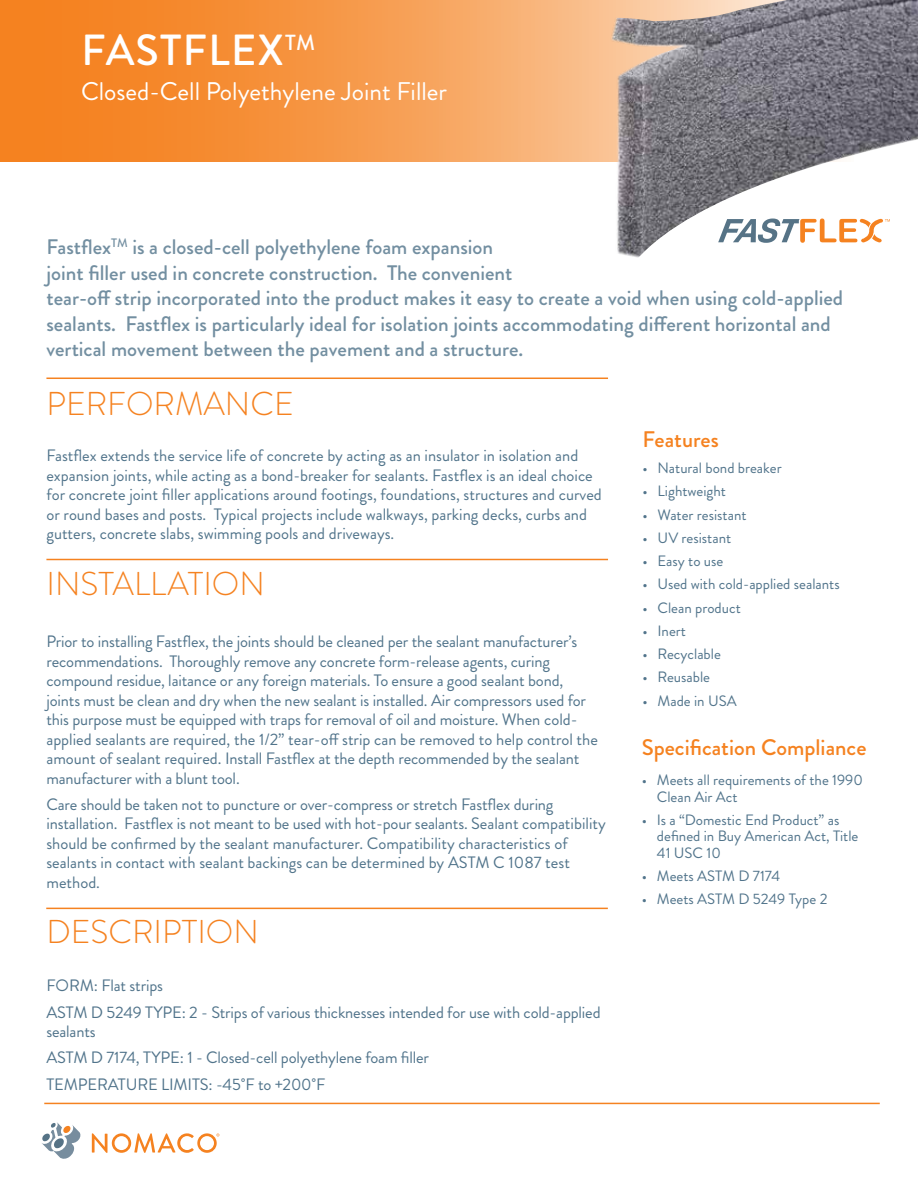
<style>
.page{position:relative;width:918px;height:1188px;background:#fff}
.page>*{position:absolute;margin:0;border:0;box-sizing:border-box;transform-origin:0 0}
.t1{font:500 43.5px "Brandon Grotesque";letter-spacing:.025em;color:#fff}
.t2{font:300 33px "Brandon Grotesque";color:#f58220}
.t3{font:25.5px "Brandon Grotesque";color:#fff}
.t4{font:500 22.5px "Brandon Grotesque";color:#f58220}
.t5{font:500 21px/25.5px "Brandon Grotesque";color:#738fa1}
.t6{font:16.5px/19.5px "Brandon Grotesque";letter-spacing:-.01em;color:#51748b}
.t7{font:15px/16.5px "Brandon Grotesque";color:#51748b}
</style>
<div class="page">
<svg style="left:0;top:0;width:603px;height:162px;background:#f69848"></svg>
<img style="left:603px;top:0;width:315px;height:258px">
<hr style="left:46px;top:378px;width:562px;height:1px;background:#f58220">
<hr style="left:46px;top:559px;width:562px;height:1px;background:#f58220">
<svg style="left:42px;top:1122px;width:39px;height:37px"></svg>
<svg style="left:92px;top:1133px;width:127px;height:20px"></svg>
<hr style="left:44px;top:1103px;width:836px;height:1px;background:#f58220">
<hr style="left:46px;top:908px;width:562px;height:1px;background:#f58220">
<svg style="left:718px;top:219px;width:172px;height:24px"></svg>
<h1 class="t1" style="left:81px;top:20px;width:236px">FASTFLEX<sup>TM</sup></h1>
<h3 class="t3" style="left:81px;top:74px;width:368px">Closed-Cell Polyethylene Joint Filler</h3>
<p class="t5" style="left:46px;top:235px;width:798px">Fastflex<sup>TM</sup> is a closed-cell polyethylene foam expansion<br>joint filler used in concrete construction. The convenient<br>tear-off strip incorporated into the product makes it easy to create a void when using cold-applied sealants. Fastflex is particularly ideal for isolation joints accommodating different horizontal and vertical movement between the pavement and a structure.</p>
<h2 class="t2" style="left:46px;top:381px;width:249px">PERFORMANCE</h2>
<p class="t6" style="left:46px;top:446px;width:557px">Fastflex extends the service life of concrete by acting as an insulator in isolation and expansion joints, while acting as a bond-breaker for sealants. Fastflex is an ideal choice for concrete joint filler applications around footings, foundations, structures and curved or round bases and posts. Typical projects include walkways, parking decks, curbs and gutters, concrete slabs, swimming pools and driveways.</p>
<h2 class="t2" style="left:46px;top:561px;width:220px">INSTALLATION</h2>
<h3 class="t4" style="left:643px;top:424px;width:78px">Features</h3>
<p class="t7" style="left:643px;top:460px;width:141px">• Natural bond breaker</p>
<p class="t7" style="left:643px;top:483px;width:85px">• Lightweight</p>
<p class="t7" style="left:643px;top:507px;width:106px">• Water resistant</p>
<p class="t7" style="left:643px;top:530px;width:90px">• UV resistant</p>
<p class="t7" style="left:643px;top:553px;width:82px">• Easy to use</p>
<p class="t7" style="left:643px;top:576px;width:199px">• Used with cold-applied sealants</p>
<p class="t7" style="left:643px;top:600px;width:100px">• Clean product</p>
<p class="t7" style="left:643px;top:623px;width:45px">• Inert</p>
<p class="t7" style="left:643px;top:646px;width:80px">• Recyclable</p>
<p class="t7" style="left:643px;top:669px;width:69px">• Reusable</p>
<p class="t7" style="left:643px;top:693px;width:96px">• Made in USA</p>
<p class="t6" style="left:46px;top:632px;width:553px">Prior to installing Fastflex, the joints should be cleaned per the sealant manufacturer’s recommendations. Thoroughly remove any concrete form-release agents, curing compound residue, laitance or any foreign materials. To ensure a good sealant bond, joints must be clean and dry when the new sealant is installed. Air compressors used for this purpose must be equipped with traps for removal of oil and moisture. When cold&shy;applied sealants are required, the 1/2” tear-off strip can be removed to help control the amount of sealant required. Install Fastflex at the depth recommended by the sealant manufacturer with a blunt tool.</p>
<p class="t6" style="left:46px;top:795px;width:561px">Care should be taken not to puncture or over-compress or stretch Fastflex during installation. Fastflex is not meant to be used with hot-pour sealants. Sealant compatibility should be confirmed by the sealant manufacturer. Compatibility characteristics of sealants in contact with sealant backings can be determined by ASTM C 1087 test method.</p>
<h2 class="t2" style="left:46px;top:909px;width:214px">DESCRIPTION</h2>
<p class="t6" style="left:46px;top:973px;width:556px;line-height:26.2px">FORM: Flat strips<br>ASTM D 5249 TYPE: 2 - Strips of various thicknesses intended for use with cold-applied</p>
<p class="t6" style="left:46px;top:1018px;width:384px;line-height:26.2px">sealants<br>ASTM D 7174, TYPE: 1 - Closed-cell polyethylene foam filler<br>TEMPERATURE LIMITS: -45˚F to +200˚F</p>
<h3 class="t4" style="left:642px;top:732px;width:226px">Specification Compliance</h3>
<p class="t7" style="left:657px;top:772px;width:207px;text-indent:-15px">• Meets all requirements of the 1990<br>Clean Air Act</p>
<p class="t7" style="left:657px;top:812px;width:203px;text-indent:-15px">• Is a “Domestic End Product” as defined in Buy American Act, Title<br>41 USC 10</p>
<p class="t7" style="left:642px;top:868px;width:140px">• Meets ASTM D 7174</p>
<p class="t7" style="left:642px;top:891px;width:187px">• Meets ASTM D 5249 Type 2</p>
</div>
